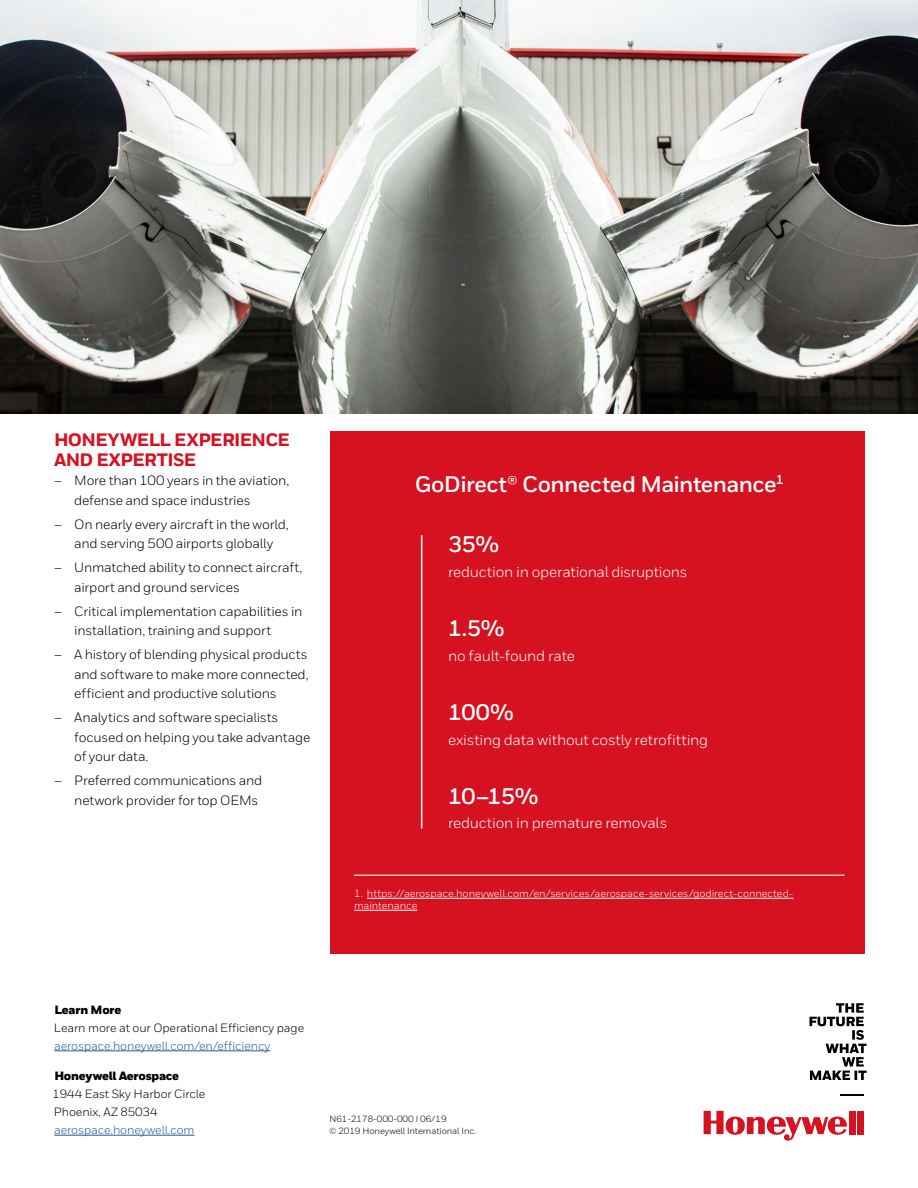
<style>
.page{position:relative;width:918px;height:1188px;background:#fff}
.page>*{position:absolute;margin:0;border:0;box-sizing:border-box;transform-origin:0 0}
.t1{font:700 22.5px "Honeywell Sans";letter-spacing:-.025em;color:#fff}
.t2{font:800 18px/19.5px "Honeywell Sans";letter-spacing:-.035em;color:#d61120}
.t3{font:15px "Honeywell Sans";letter-spacing:-.015em;color:#fff}
.t4{font:13.5px/19.5px "Honeywell Sans";letter-spacing:-.015em;color:#000}
.t5{font:12px/18px "Honeywell Sans";letter-spacing:-.01em;color:#000}
.t6{font:12px "Honeywell Sans";letter-spacing:-.01em;color:#275b9b}
.t7{font:900 12px "Honeywell Sans";letter-spacing:-.02em;color:#000}
.t8{font:10.5px/12px "Honeywell Sans";letter-spacing:-.005em;color:#fff}
.t9{font:9px/12px "Honeywell Sans";letter-spacing:-.01em;color:#000}
</style>
<div class="page">
<img style="left:0;top:0;width:918px;height:414px">
<hr style="left:54px;top:1135px;width:141px;height:1px;background:#275b9b">
<div style="left:330px;top:431px;width:534px;height:523px;background:#d61120"></div>
<hr style="left:421px;top:535px;width:1px;height:293px;background:#fff">
<hr style="left:367px;top:898px;width:426px;height:1px;background:#fff">
<hr style="left:354px;top:910px;width:63px;height:1px;background:#fff">
<hr style="left:354px;top:875px;width:491px;height:1px;background:#fff">
<hr style="left:54px;top:1051px;width:216px;height:1px;background:#275b9b">
<svg style="left:840px;top:1095px;width:24px;height:1px"></svg>
<svg style="left:809px;top:1003px;width:58px;height:77px"></svg>
<svg style="left:704px;top:1111px;width:143px;height:30px"></svg>
<div style="left:849px;top:1111px;width:6px;height:23px;background:#d61120"></div>
<div style="left:857px;top:1111px;width:7px;height:23px;background:#d61120"></div>
<h2 class="t2" style="left:54px;top:431px;width:237px">HONEYWELL EXPERIENCE<br>AND EXPERTISE</h2>
<p class="t4" style="left:74px;top:471px;width:217px;text-indent:-20px">‒ More than 100 years in the aviation, defense and space industries</p>
<p class="t4" style="left:54px;top:514px;width:236px;text-align:center">‒ On nearly every aircraft in the world, and serving 500 airports globally</p>
<p class="t4" style="left:74px;top:558px;width:230px;text-indent:-20px">‒ Unmatched ability to connect aircraft, airport and ground services</p>
<p class="t4" style="left:74px;top:601px;width:230px;text-indent:-20px">‒ Critical implementation capabilities in installation, training and support</p>
<p class="t4" style="left:74px;top:645px;width:236px;text-align:justify;text-indent:-20px">‒ A history of blending physical products and software to make more connected, efficient and productive solutions</p>
<p class="t4" style="left:74px;top:708px;width:238px;text-indent:-20px">‒ Analytics and software specialists focused on helping you take advantage of your data.</p>
<p class="t4" style="left:74px;top:771px;width:190px;text-indent:-20px">‒ Preferred communications and network provider for top OEMs</p>
<p class="t7" style="left:54px;top:1002px;width:68px">Learn More</p>
<p class="t5" style="left:54px;top:1019px;width:252px">Learn more at our Operational Efficiency page</p>
<p class="t6" style="left:54px;top:1038px;width:218px">aerospace.honeywell.com/en/efficiency</p>
<h1 class="t1" style="left:415px;top:470px;width:371px">GoDirect® Connected Maintenance<sup>1</sup></h1>
<h1 class="t1" style="left:448px;top:531px;width:53px">35%</h1>
<p class="t3" style="left:448px;top:563px;width:241px">reduction in operational disruptions</p>
<h1 class="t1" style="left:448px;top:615px;width:58px">1.5%</h1>
<p class="t3" style="left:448px;top:647px;width:128px">no fault-found rate</p>
<h1 class="t1" style="left:448px;top:699px;width:67px">100%</h1>
<p class="t3" style="left:448px;top:731px;width:262px">existing data without costly retrofitting</p>
<h1 class="t1" style="left:448px;top:782px;width:92px">10–15%</h1>
<p class="t3" style="left:448px;top:814px;width:221px">reduction in premature removals</p>
<p class="t8" style="left:354px;top:888px;width:441px">1. https://aerospace.honeywell.com/en/services/aerospace-services/godirect-connected&shy;maintenance</p>
<p class="t7" style="left:54px;top:1068px;width:126px">Honeywell Aerospace</p>
<p class="t5" style="left:53px;top:1085px;width:154px">1944 East Sky Harbor Circle<br>Phoenix, AZ 85034</p>
<p class="t6" style="left:54px;top:1123px;width:142px">aerospace.honeywell.com</p>
<p class="t9" style="left:329px;top:1113px;width:149px">N61-2178-000-000 I 06/19<br>© 2019 Honeywell International Inc.</p>
</div>
